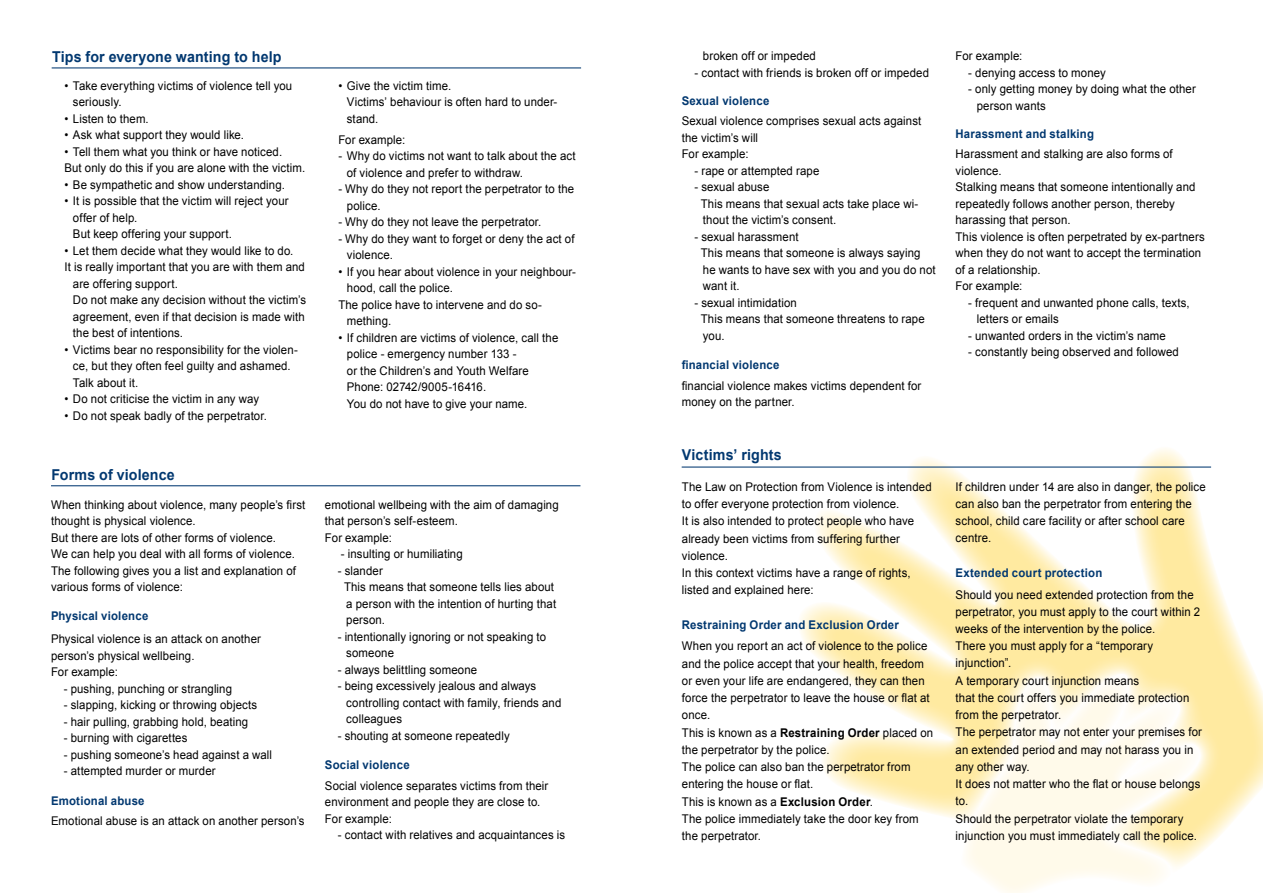
<style>
.page{position:relative;width:1263px;height:893px;background:#fff}
.page>*{position:absolute;margin:0;border:0;box-sizing:border-box;transform-origin:0 0}
.t1{font:700 15px "Arial";letter-spacing:.01em;color:#023870;scale:.95 1}
.t2{font:12px/16.5px "Arial";letter-spacing:.01em;color:#000;scale:.95 1}
.t3{font:700 12px "Arial";letter-spacing:.015em;color:#023870;scale:.95 1}
.s1{font-weight:700}
</style>
<div class="page">
<svg style="left:797px;top:448px;width:466px;height:404px"></svg>
<svg style="left:960px;top:672px;width:241px;height:221px;fill:#fffaea"></svg>
<hr style="left:51px;top:485px;width:529px;height:1px;background:#023870">
<hr style="left:682px;top:467px;width:529px;height:1px;background:#023870">
<hr style="left:52px;top:67px;width:529px;height:1px;background:#023870">
<p class="t1" style="left:52px;top:47px;width:243px">Tips for everyone wanting to help</p>
<p class="t2" style="left:73px;top:78px;width:232px;text-indent:-9px">• Take everything victims of violence tell you seriously.</p>
<p class="t2" style="left:64px;top:111px;width:90px">• Listen to them.</p>
<p class="t2" style="left:64px;top:127px;width:191px">• Ask what support they would like.</p>
<p class="t2" style="left:64px;top:144px;width:255px">• Tell them what you think or have noticed.<br>But only do this if you are alone with the victim.</p>
<p class="t2" style="left:64px;top:177px;width:234px">• Be sympathetic and show understanding.</p>
<p class="t2" style="left:73px;top:193px;width:229px;text-indent:-9px">• It is possible that the victim will reject your offer of help.<br>But keep offering your support.</p>
<p class="t2" style="left:64px;top:243px;width:243px">• Let them decide what they would like to do.</p>
<p class="t2" style="left:64px;top:259px;width:255px">It is really important that you are with them and</p>
<p class="t2" style="left:73px;top:276px;width:112px">are offering support.</p>
<p class="t2" style="left:73px;top:292px;width:247px">Do not make any decision without the victim’s</p>
<p class="t2" style="left:73px;top:309px;width:246px">agreement, even if that decision is made with</p>
<p class="t2" style="left:73px;top:325px;width:117px">the best of intentions.</p>
<p class="t2" style="left:73px;top:342px;width:238px;text-indent:-9px">• Victims bear no responsibility for the violen&shy;ce, but they often feel guilty and ashamed.<br>Talk about it.</p>
<p class="t2" style="left:64px;top:391px;width:206px">• Do not criticise the victim in any way</p>
<p class="t2" style="left:64px;top:408px;width:215px">• Do not speak badly of the perpetrator.</p>
<p class="t1" style="left:51px;top:464px;width:131px">Forms of violence</p>
<p class="t2" style="left:51px;top:496px;width:269px">When thinking about violence, many people’s first thought is physical violence.<br>But there are lots of other forms of violence.<br>We can help you deal with all forms of violence.<br>The following gives you a list and explanation of various forms of violence:</p>
<p class="t3" style="left:51px;top:608px;width:104px">Physical violence</p>
<p class="t2" style="left:51px;top:631px;width:222px">Physical violence is an attack on another person’s physical wellbeing.<br>For example:</p>
<p class="t2" style="left:64px;top:680px;width:179px">- pushing, punching or strangling</p>
<p class="t2" style="left:64px;top:697px;width:205px">- slapping, kicking or throwing objects</p>
<p class="t2" style="left:64px;top:713px;width:196px">- hair pulling, grabbing hold, beating</p>
<p class="t2" style="left:64px;top:730px;width:132px">- burning with cigarettes</p>
<p class="t2" style="left:64px;top:746px;width:221px">- pushing someone’s head against a wall</p>
<p class="t2" style="left:64px;top:763px;width:161px">- attempted murder or murder</p>
<p class="t3" style="left:51px;top:792px;width:100px">Emotional abuse</p>
<p class="t2" style="left:51px;top:813px;width:268px">Emotional abuse is an attack on another person’s</p>
<p class="t2" style="left:347px;top:78px;width:223px;text-indent:-9px">• Give the victim time.<br>Victims’ behaviour is often hard to under&shy;stand.</p>
<p class="t2" style="left:338px;top:131px;width:72px">For example:</p>
<p class="t2" style="left:347px;top:148px;width:242px;text-indent:-9px">- Why do victims not want to talk about the act of violence and prefer to withdraw.</p>
<p class="t2" style="left:347px;top:181px;width:241px;text-indent:-9px">- Why do they not report the perpetrator to the police.</p>
<p class="t2" style="left:338px;top:214px;width:215px">- Why do they not leave the perpetrator.</p>
<p class="t2" style="left:347px;top:230px;width:241px;text-indent:-9px">- Why do they want to forget or deny the act of violence.</p>
<p class="t2" style="left:338px;top:263px;width:251px">• If you hear about violence in your neighbour-</p>
<p class="t2" style="left:347px;top:280px;width:113px">hood, call the police.</p>
<p class="t2" style="left:338px;top:296px;width:216px">The police have to intervene and do so-</p>
<p class="t2" style="left:347px;top:313px;width:48px">mething.</p>
<p class="t2" style="left:347px;top:329px;width:224px;text-indent:-9px">• If children are victims of violence, call the police - emergency number 133 -<br>or the Children’s and Youth Welfare Phone: 02742/9005-16416.<br>You do not have to give your name.</p>
<p class="t2" style="left:325px;top:496px;width:248px">emotional wellbeing with the aim of damaging that person’s self-esteem.<br>For example:</p>
<p class="t2" style="left:341px;top:546px;width:130px">- insulting or humiliating</p>
<p class="t2" style="left:344px;top:562px;width:225px;text-indent:-6px">- slander<br>This means that someone tells lies about a person with the intention of hurting that person.</p>
<p class="t2" style="left:346px;top:628px;width:212px;text-indent:-9px">- intentionally ignoring or not speaking to someone</p>
<p class="t2" style="left:338px;top:661px;width:148px">- always belittling someone</p>
<p class="t2" style="left:346px;top:678px;width:228px;text-indent:-9px">- being excessively jealous and always controlling contact with family, friends and colleagues</p>
<p class="t2" style="left:338px;top:727px;width:183px">- shouting at someone repeatedly</p>
<p class="t3" style="left:325px;top:757px;width:91px">Social violence</p>
<p class="t2" style="left:325px;top:777px;width:237px">Social violence separates victims from their environment and people they are close to.<br>For example:</p>
<p class="t2" style="left:338px;top:827px;width:241px">- contact with relatives and acquaintances is</p>
<p class="t2" style="left:703px;top:48px;width:120px">broken off or impeded</p>
<p class="t2" style="left:694px;top:64px;width:249px">- contact with friends is broken off or impeded</p>
<p class="t3" style="left:682px;top:92px;width:94px">Sexual violence</p>
<p class="t2" style="left:682px;top:113px;width:254px">Sexual violence comprises sexual acts against the victim’s will<br>For example:</p>
<p class="t2" style="left:694px;top:163px;width:133px">- rape or attempted rape</p>
<p class="t2" style="left:701px;top:179px;width:231px;text-indent:-6px">- sexual abuse<br>This means that sexual acts take place wi&shy;thout the victim’s consent.</p>
<p class="t2" style="left:701px;top:229px;width:249px;text-indent:-6px">- sexual harassment<br>This means that someone is always saying he wants to have sex with you and you do not want it.</p>
<p class="t2" style="left:701px;top:295px;width:237px;text-indent:-6px">- sexual intimidation<br>This means that someone threatens to rape you.</p>
<p class="t3" style="left:682px;top:357px;width:104px">financial violence</p>
<p class="t2" style="left:682px;top:378px;width:254px">financial violence makes victims dependent for money on the partner.</p>
<p class="t1" style="left:682px;top:445px;width:107px">Victims’ rights</p>
<p class="t2" style="left:682px;top:478px;width:264px;line-height:17.2px">The Law on Protection from Violence is intended to offer everyone protection from violence.<br>It is also intended to protect people who have already been victims from suffering further violence.<br>In this context victims have a range of rights, listed and explained here:</p>
<p class="t3" style="left:682px;top:617px;width:230px">Restraining Order and Exclusion Order</p>
<p class="t2" style="left:682px;top:638px;width:266px;line-height:17.2px">When you report an act of violence to the police and the police accept that your health, freedom or even your life are endangered, they can then force the perpetrator to leave the house or flat at once.<br>This is known as a <span class="s1">Restraining Order</span> placed on the perpetrator by the police.<br>The police can also ban the perpetrator from entering the house or flat.<br>This is known as a <span class="s1">Exclusion Order</span>.<br>The police immediately take the door key from the perpetrator.</p>
<p class="t2" style="left:955px;top:48px;width:72px">For example:</p>
<p class="t2" style="left:968px;top:64px;width:146px">- denying access to money</p>
<p class="t2" style="left:977px;top:81px;width:232px;text-indent:-9px">- only getting money by doing what the other person wants</p>
<p class="t3" style="left:955px;top:125px;width:147px">Harassment and stalking</p>
<p class="t2" style="left:955px;top:146px;width:264px">Harassment and stalking are also forms of violence.<br>Stalking means that someone intentionally and repeatedly follows another person, thereby harassing that person.<br>This violence is often perpetrated by ex-partners when they do not want to accept the termination of a relationship.<br>For example:</p>
<p class="t2" style="left:977px;top:295px;width:226px;text-indent:-9px">- frequent and unwanted phone calls, texts, letters or emails</p>
<p class="t2" style="left:968px;top:328px;width:210px">- unwanted orders in the victim’s name</p>
<p class="t2" style="left:968px;top:344px;width:223px">- constantly being observed and followed</p>
<p class="t2" style="left:955px;top:478px;width:265px;line-height:17.2px">If children under 14 are also in danger, the police can also ban the perpetrator from entering the school, child care facility or after school care centre.</p>
<p class="t3" style="left:955px;top:565px;width:156px">Extended court protection</p>
<p class="t2" style="left:955px;top:586px;width:261px;line-height:17.2px">Should you need extended protection from the perpetrator, you must apply to the court within 2 weeks of the intervention by the police.<br>There you must apply for a “temporary injunction”.<br>A temporary court injunction means<br>that the court offers you immediate protection from the perpetrator.<br>The perpetrator may not enter your premises for an extended period and may not harass you in any other way.<br>It does not matter who the flat or house belongs to.<br>Should the perpetrator violate the temporary injunction you must immediately call the police.</p>
</div>
